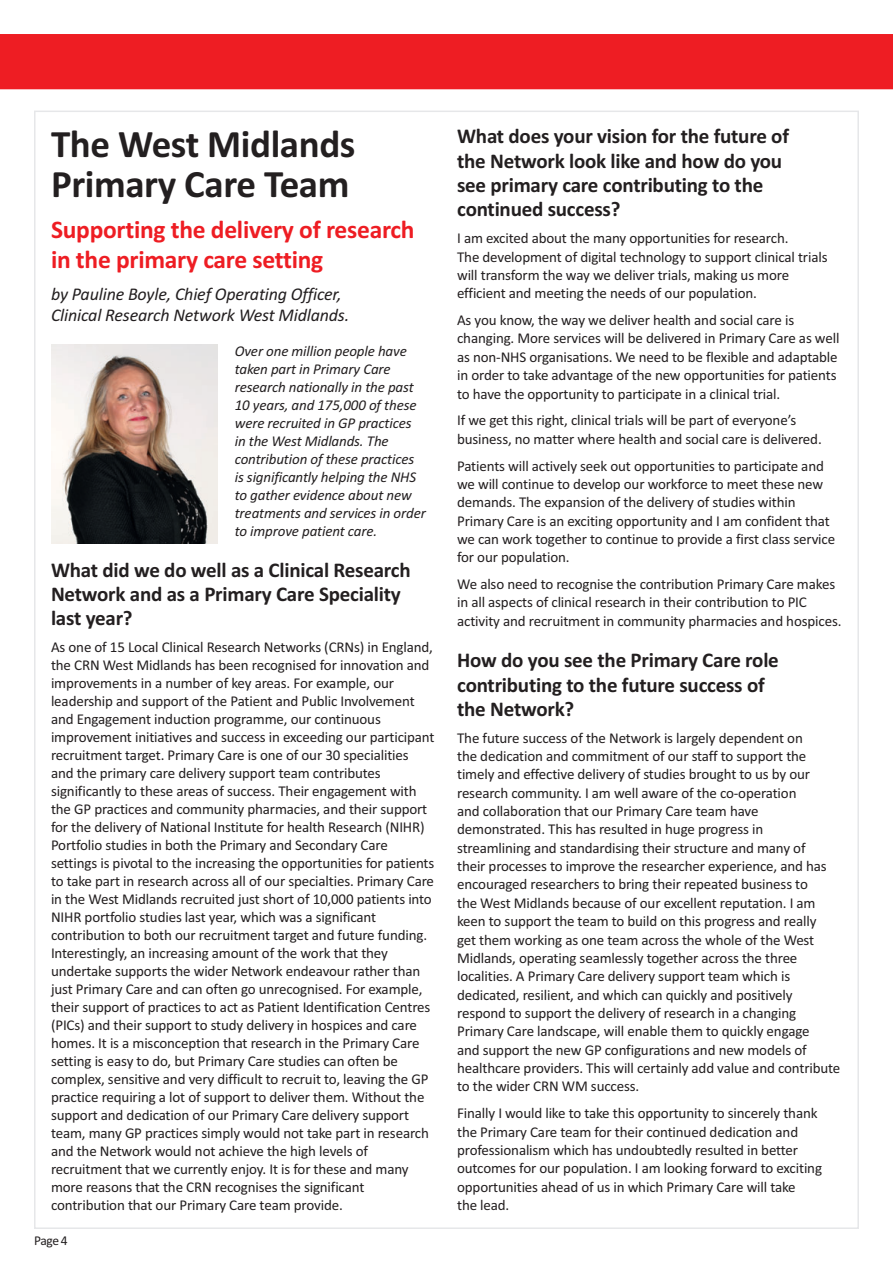
<style>
.page{position:relative;width:893px;height:1263px;background:#fff}
.page>*{position:absolute;margin:0;border:0;box-sizing:border-box;transform-origin:0 0}
.t1{font:700 39px/40.5px "Calibri";letter-spacing:-.01em;color:#231f20}
.t2{font:700 25.5px/30px "Calibri";letter-spacing:-.01em;color:#ee1d23}
.t3{font:700 21px/24.3px "Calibri";letter-spacing:-.01em;color:#231f20}
.t4{font:italic 18px/21px "Calibri";letter-spacing:-.01em;color:#231f20}
.t5{font:15px/18.3px "Calibri";letter-spacing:-.01em;color:#231f20}
.t6{font:italic 15px/18px "Calibri";letter-spacing:-.01em;color:#231f20}
.t7{font:13.5px "Calibri";color:#231f20}
</style>
<div class="page">
<div style="left:0;top:34px;width:893px;height:55px;background:#ee1d23"></div>
<img style="left:51px;top:345px;width:167px;height:199px">
<h1 class="t1" style="left:51px;top:127px;width:306px">The West Midlands<br>Primary Care Team</h1>
<h2 class="t2" style="left:51px;top:217px;width:365px">Supporting the delivery of research in the primary care setting</h2>
<p class="t4" style="left:51px;top:285px;width:300px">by Pauline Boyle, Chief Operating Officer,<br>Clinical Research Network West Midlands.</p>
<p class="t6" style="left:235px;top:343px;width:193px">Over one million people have taken part in Primary Care research nationally in the past<br>10 years, and 175,000 of these were recruited in GP practices in the West Midlands. The contribution of these practices is significantly helping the NHS to gather evidence about new treatments and services in order to improve patient care.</p>
<h3 class="t3" style="left:51px;top:560px;width:361px">What did we do well as a Clinical Research<br>Network and as a Primary Care Speciality last year?</h3>
<p class="t5" style="left:51px;top:639px;width:385px">As one of 15 Local Clinical Research Networks (CRNs) in England, the CRN West Midlands has been recognised for innovation and improvements in a number of key areas. For example, our leadership and support of the Patient and Public Involvement and Engagement induction programme, our continuous improvement initiatives and success in exceeding our participant recruitment target. Primary Care is one of our 30 specialities and the primary care delivery support team contributes significantly to these areas of success. Their engagement with the GP practices and community pharmacies, and their support for the delivery of National Institute for health Research (NIHR)<br>Portfolio studies in both the Primary and Secondary Care settings is pivotal to the increasing the opportunities for patients to take part in research across all of our specialties. Primary Care in the West Midlands recruited just short of 10,000 patients into NIHR portfolio studies last year, which was a significant contribution to both our recruitment target and future funding.<br>Interestingly, an increasing amount of the work that they undertake supports the wider Network endeavour rather than just Primary Care and can often go unrecognised. For example, their support of practices to act as Patient Identification Centres (PICs) and their support to study delivery in hospices and care homes. It is a misconception that research in the Primary Care setting is easy to do, but Primary Care studies can often be complex, sensitive and very difficult to recruit to, leaving the GP practice requiring a lot of support to deliver them. Without the support and dedication of our Primary Care delivery support team, many GP practices simply would not take part in research and the Network would not achieve the high levels of recruitment that we currently enjoy. It is for these and many more reasons that the CRN recognises the significant contribution that our Primary Care team provide.</p>
<p class="t7" style="left:34px;top:1236px;width:35px">Page 4</p>
<h3 class="t3" style="left:457px;top:126px;width:333px">What does your vision for the future of the Network look like and how do you see primary care contributing to the continued success?</h3>
<p class="t5" style="left:457px;top:230px;width:372px">I am excited about the many opportunities for research.<br>The development of digital technology to support clinical trials will transform the way we deliver trials, making us more efficient and meeting the needs of our population.</p>
<p class="t5" style="left:457px;top:312px;width:384px">As you know, the way we deliver health and social care is changing. More services will be delivered in Primary Care as well as non-NHS organisations. We need to be flexible and adaptable in order to take advantage of the new opportunities for patients to have the opportunity to participate in a clinical trial.</p>
<p class="t5" style="left:457px;top:412px;width:366px">If we get this right, clinical trials will be part of everyone’s business, no matter where health and social care is delivered.</p>
<p class="t5" style="left:457px;top:458px;width:380px">Patients will actively seek out opportunities to participate and we will continue to develop our workforce to meet these new demands. The expansion of the delivery of studies within Primary Care is an exciting opportunity and I am confident that we can work together to continue to provide a first class service for our population.</p>
<p class="t5" style="left:457px;top:576px;width:386px">We also need to recognise the contribution Primary Care makes in all aspects of clinical research in their contribution to PIC activity and recruitment in community pharmacies and hospices.</p>
<h3 class="t3" style="left:457px;top:650px;width:323px">How do you see the Primary Care role contributing to the future success of the Network?</h3>
<p class="t5" style="left:457px;top:730px;width:385px">The future success of the Network is largely dependent on<br>the dedication and commitment of our staff to support the timely and effective delivery of studies brought to us by our research community. I am well aware of the co-operation<br>and collaboration that our Primary Care team have demonstrated. This has resulted in huge progress in streamlining and standardising their structure and many of<br>their processes to improve the researcher experience, and has encouraged researchers to bring their repeated business to<br>the West Midlands because of our excellent reputation. I am keen to support the team to build on this progress and really<br>get them working as one team across the whole of the West Midlands, operating seamlessly together across the three localities. A Primary Care delivery support team which is dedicated, resilient, and which can quickly and positively respond to support the delivery of research in a changing Primary Care landscape, will enable them to quickly engage<br>and support the new GP configurations and new models of healthcare providers. This will certainly add value and contribute to the wider CRN WM success.</p>
<p class="t5" style="left:457px;top:1105px;width:366px">Finally I would like to take this opportunity to sincerely thank the Primary Care team for their continued dedication and professionalism which has undoubtedly resulted in better outcomes for our population. I am looking forward to exciting opportunities ahead of us in which Primary Care will take<br>the lead.</p>
</div>
